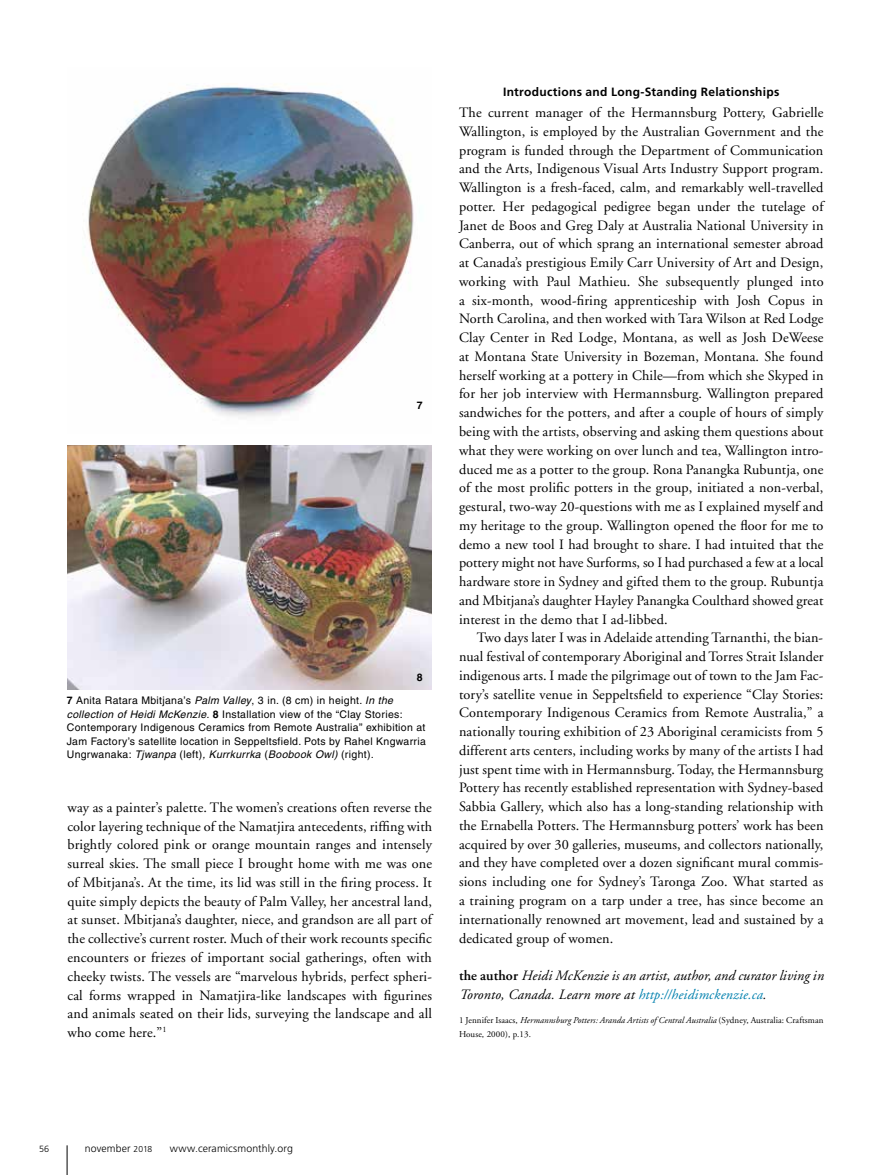
<style>
.page{position:relative;width:891px;height:1175px;background:#fff}
.page>*{position:absolute;margin:0;border:0;box-sizing:border-box;transform-origin:0 0}
.t1{font:14.25px/18.8px "Adobe Garamond";letter-spacing:.01em;color:#000;text-align:justify}
.t2{font:italic 14.25px/18.8px "Adobe Garamond";letter-spacing:.005em;color:#000}
.t3{font:700 12px "Frutiger";letter-spacing:.025em;color:#000}
.t4{font:10.5px/13.5px "Helvetica";letter-spacing:.03em;color:#000}
.t5{font:300 10.5px "Frutiger";letter-spacing:.01em;color:#000}
.t6{font:700 10.5px "Helvetica";color:#000}
.t7{font:9px/13.5px "Adobe Garamond";letter-spacing:.01em;color:#000}
.t8{font:300 9px "Frutiger";color:#000}
.s1{font-weight:700}
.s2{font-style:italic}
.s3{font-weight:600;font-style:normal}
.s4{color:#0080ae}
.s5{font-size:8.55px}
</style>
<div class="page">
<svg style="left:67px;top:1145px;width:1px;height:29px"></svg>
<img style="left:87px;top:84px;width:327px;height:333px">
<img style="left:67px;top:445px;width:365px;height:245px">
<p class="t6" style="left:417px;top:399px;width:7px">7</p>
<p class="t6" style="left:417px;top:671px;width:7px">8</p>
<p class="t4" style="left:67px;top:693px;width:361px"><span class="s1">7</span> Anita Ratara Mbitjana’s <span class="s2">Palm Valley</span>, 3 in. (8 cm) in height. <span class="s2">In the collection of Heidi McKenzie.</span> <span class="s1">8</span> Installation view of the “Clay Stories:<br>Contemporary Indigenous Ceramics from Remote Australia” exhibition at Jam Factory’s satellite location in Seppeltsfield. Pots by Rahel Kngwarria Ungrwanaka: <span class="s2">Tjwanpa</span> (left)<span class="s2">, Kurrkurrka</span> (<span class="s2">Boobook Owl)</span> (right)<span class="s2">.</span></p>
<p class="t1" style="left:68px;top:798px;width:366px">way as a painter’s palette. The women’s creations often reverse the color layering technique of the Namatjira antecedents, riffing with brightly colored pink or orange mountain ranges and intensely surreal skies. The small piece I brought home with me was one of Mbitjana’s. At the time, its lid was still in the firing process. It quite simply depicts the beauty of Palm Valley, her ancestral land, at sunset. Mbitjana’s daughter, niece, and grandson are all part of the collective’s current roster. Much of their work recounts specific encounters or friezes of important social gatherings, often with cheeky twists. The vessels are “marvelous hybrids, perfect spheri&shy;cal forms wrapped in Namatjira-like landscapes with figurines and animals seated on their lids, surveying the landscape and all who come here.”<sup>1</sup></p>
<p class="t3" style="left:503px;top:85px;width:278px">Introductions and Long-Standing Relationships</p>
<p class="t1" style="left:459px;top:103px;width:366px">The current manager of the Hermannsburg Pottery, Gabrielle Wallington, is employed by the Australian Government and the program is funded through the Department of Communication and the Arts, Indigenous Visual Arts Industry Support program.<br>Wallington is a fresh-faced, calm, and remarkably well-travelled potter. Her pedagogical pedigree began under the tutelage of Janet de Boos and Greg Daly at Australia National University in Canberra, out of which sprang an international semester abroad at Canada’s prestigious Emily Carr University of Art and Design, working with Paul Mathieu. She subsequently plunged into a six-month, wood-firing apprenticeship with Josh Copus in North Carolina, and then worked with Tara Wilson at Red Lodge Clay Center in Red Lodge, Montana, as well as Josh DeWeese at Montana State University in Bozeman, Montana. She found herself working at a pottery in Chile—from which she Skyped in for her job interview with Hermannsburg. Wallington prepared sandwiches for the potters, and after a couple of hours of simply being with the artists, observing and asking them questions about what they were working on over lunch and tea, Wallington intro&shy;duced me as a potter to the group. Rona Panangka Rubuntja, one of the most prolific potters in the group, initiated a non-verbal, gestural, two-way 20-questions with me as I explained myself and my heritage to the group. Wallington opened the floor for me to demo a new tool I had brought to share. I had intuited that the pottery might not have Surforms, so I had purchased a few at a local hardware store in Sydney and gifted them to the group. Rubuntja and Mbitjana’s daughter Hayley Panangka Coulthard showed great interest in the demo that I ad-libbed.</p>
<p class="t1" style="left:459px;top:629px;width:366px;text-indent:18px">Two days later I was in Adelaide attending Tarnanthi, the bian&shy;nual festival of contemporary Aboriginal and Torres Strait Islander indigenous arts. I made the pilgrimage out of town to the Jam Fac&shy;tory’s satellite venue in Seppeltsfield to experience “Clay Stories:<br>Contemporary Indigenous Ceramics from Remote Australia,” a nationally touring exhibition of 23 Aboriginal ceramicists from 5 different arts centers, including works by many of the artists I had just spent time with in Hermannsburg. Today, the Hermannsburg Pottery has recently established representation with Sydney-based Sabbia Gallery, which also has a long-standing relationship with the Ernabella Potters. The Hermannsburg potters’ work has been acquired by over 30 galleries, museums, and collectors nationally, and they have completed over a dozen significant mural commis&shy;sions including one for Sydney’s Taronga Zoo. What started as a training program on a tarp under a tree, has since become an internationally renowned art movement, lead and sustained by a dedicated group of women.</p>
<p class="t2" style="left:459px;top:966px;width:366px"><span class="s3">the author</span> Heidi McKenzie is an artist, author, and curator living in<br>Toronto, Canada. Learn more at <span class="s4">http://heidimckenzie.ca</span>.</p>
<p class="t7" style="left:459px;top:1014px;width:366px">1 Jennifer Isaacs, <span class="s2">Hermannsburg Potters: Aranda Artists of Central Australia</span> (Sydney, Australia: Craftsman<br>House, 2000), p.13.</p>
<p class="t8" style="left:39px;top:1143px;width:12px">56</p>
<p class="t5" style="left:85px;top:1142px;width:69px">november <span class="s5">2018</span></p>
<p class="t5" style="left:170px;top:1142px;width:125px">www.ceramicsmonthly.org</p>
</div>
